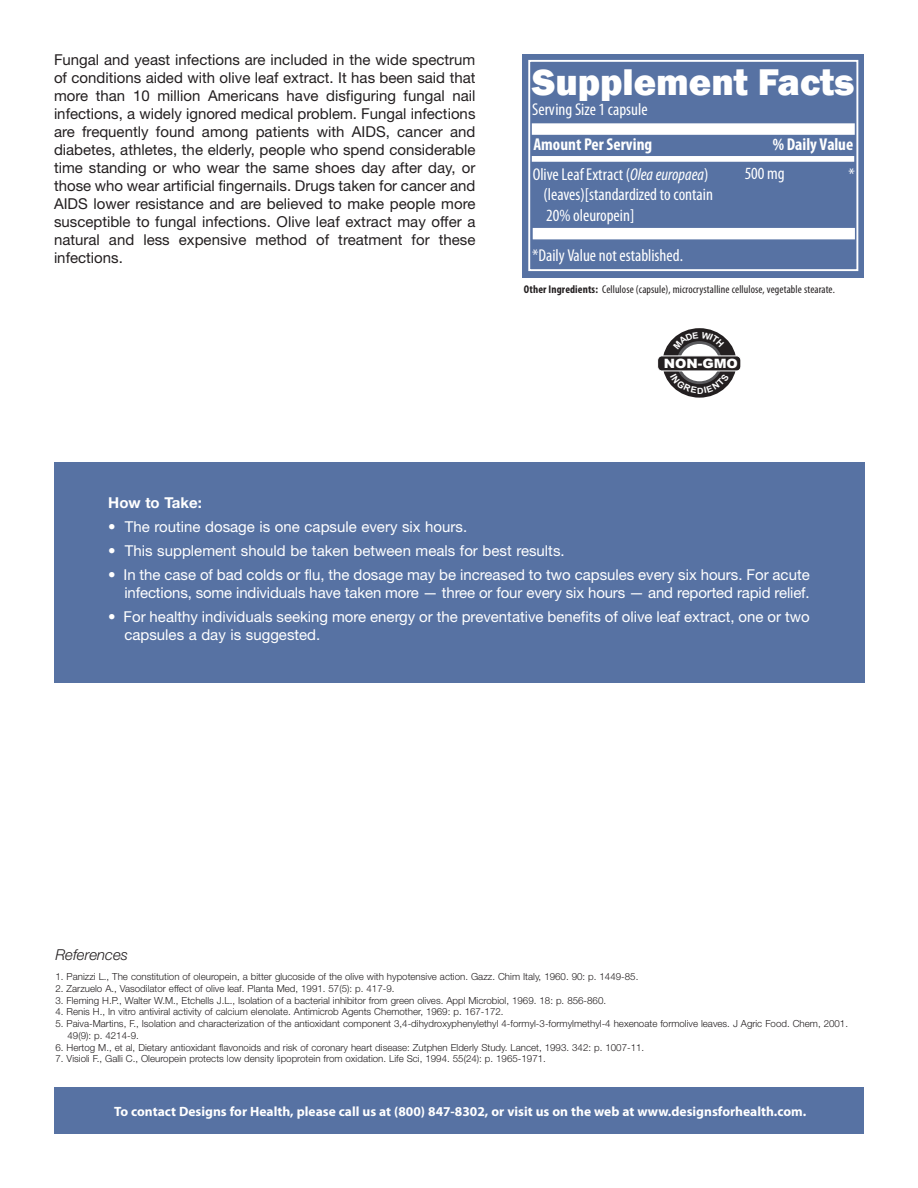
<style>
.page{position:relative;width:918px;height:1188px;background:#fff}
.page>*{position:absolute;margin:0;border:0;box-sizing:border-box;transform-origin:0 0}
.t1{font:800 38.25px "Franklin Gothic";color:#fff}
.t2{font:condensed 17.25px/20.7px "Myriad Pro";color:#fff}
.t3{font:700 condensed 17.25px "Myriad Pro";color:#fff}
.t4{font:15px/18px "Helvetica Neue LT Std";color:#231f20;text-align:justify}
.t5{font:15px "Helvetica Neue LT Std";color:#fff}
.t6{font:700 15px "Helvetica Neue LT Std";color:#fff}
.t7{font:italic 300 15px "Helvetica Neue LT Std";color:#231f20}
.t8{font:700 13.5px "Myriad Pro";color:#fff}
.t9{font:900 12.75px "Arial";color:#fff;scale:1.06 1}
.t10{font:condensed 11.25px "Myriad Pro";letter-spacing:.01em;color:#231f20}
.t11{font:300 9.75px "Helvetica Neue LT Std";color:#231f20}
.s1{font-style:italic}
.s2{font-weight:700}
</style>
<div class="page">
<div style="left:54px;top:1088px;width:810px;height:46px;background:#5772a3"></div>
<div style="left:54px;top:462px;width:810px;height:220px;background:#5772a3"></div>
<svg style="left:663px;top:328px;width:73px;height:70px"></svg>
<svg style="left:677px;top:341px;width:45px;height:43px"></svg>
<div style="left:680px;top:344px;width:39px;height:37px;background:#fff;border-radius:50%"></div>
<div style="left:658px;top:356px;width:83px;height:15px;background:#231f20;border-radius:4px"></div>
<div style="left:657px;top:356px;width:84px;height:15px;border:1px solid #fff;border-radius:4px"></div>
<div style="left:523px;top:54px;width:341px;height:224px;background:#5772a3"></div>
<div style="left:528px;top:60px;width:330px;height:211px;border:2px solid #fff"></div>
<div style="left:532px;top:123px;width:323px;height:12px;background:#fff"></div>
<div style="left:532px;top:156px;width:322px;height:6px;background:#fff"></div>
<div style="left:533px;top:228px;width:322px;height:11px;background:#fff"></div>
<svg style="left:673px;top:331px;width:51px;height:18px"></svg>
<svg style="left:670px;top:373px;width:59px;height:21px"></svg>
<p class="t4" style="left:54px;top:50px;width:423px">Fungal and yeast infections are included in the wide spectrum of conditions aided with olive leaf extract. It has been said that more than 10 million Americans have disfiguring fungal nail infections, a widely ignored medical problem. Fungal infections are frequently found among patients with AIDS, cancer and diabetes, athletes, the elderly, people who spend considerable time standing or who wear the same shoes day after day, or those who wear artificial fingernails. Drugs taken for cancer and AIDS lower resistance and are believed to make people more susceptible to fungal infections. Olive leaf extract may offer a natural and less expensive method of treatment for these infections.</p>
<h1 class="t1" style="left:532px;top:57px;width:324px">Supplement Facts</h1>
<h2 class="t2" style="left:532px;top:99px;width:117px">Serving Size 1 capsule</h2>
<h2 class="t3" style="left:533px;top:134px;width:120px">Amount Per Serving</h2>
<h2 class="t3" style="left:773px;top:133px;width:82px">% Daily Value</h2>
<h2 class="t2" style="left:543px;top:163px;width:171px;text-indent:-11px">Olive Leaf Extract (<span class="s1">Olea europaea</span>) (leaves)[standardized to contain<br>20% oleuropein]</h2>
<h2 class="t2" style="left:745px;top:163px;width:42px">500 mg</h2>
<h2 class="t2" style="left:849px;top:163px;width:8px">*</h2>
<h2 class="t2" style="left:532px;top:245px;width:152px">*Daily Value not established.</h2>
<p class="t10" style="left:524px;top:283px;width:313px"><span class="s2">Other Ingredients:</span> Cellulose (capsule), microcrystalline cellulose, vegetable stearate.</p>
<h3 class="t9" style="left:664px;top:354px;width:72px">NON-GMO</h3>
<p class="t6" style="left:108px;top:493px;width:95px">How to Take:</p>
<p class="t5" style="left:108px;top:518px;width:360px">• The routine dosage is one capsule every six hours.</p>
<p class="t5" style="left:108px;top:542px;width:458px">• This supplement should be taken between meals for best results.</p>
<p class="t5" style="left:108px;top:566px;width:703px">• In the case of bad colds or flu, the dosage may be increased to two capsules every six hours. For acute</p>
<p class="t5" style="left:124px;top:584px;width:687px">infections, some individuals have taken more — three or four every six hours — and reported rapid relief.</p>
<p class="t5" style="left:108px;top:608px;width:703px">• For healthy individuals seeking more energy or the preventative benefits of olive leaf extract, one or two</p>
<p class="t5" style="left:124px;top:626px;width:197px">capsules a day is suggested.</p>
<p class="t7" style="left:56px;top:945px;width:74px">References</p>
<p class="t11" style="left:56px;top:971px;width:584px">1. Panizzi L., The constitution of oleuropein, a bitter glucoside of the olive with hypotensive action. Gazz. Chim Italy, 1960. 90: p. 1449-85.</p>
<p class="t11" style="left:56px;top:983px;width:341px">2. Zarzuelo A., Vasodilator effect of olive leaf. Planta Med, 1991. 57(5): p. 417-9.</p>
<p class="t11" style="left:56px;top:994px;width:552px">3. Fleming H.P., Walter W.M., Etchells J.L., Isolation of a bacterial inhibitor from green olives. Appl Microbiol, 1969. 18: p. 856-860.</p>
<p class="t11" style="left:56px;top:1006px;width:450px">4. Renis H., In vitro antiviral activity of calcium elenolate. Antimicrob Agents Chemother, 1969: p. 167-172.</p>
<p class="t11" style="left:56px;top:1018px;width:794px">5. Paiva-Martins, F., Isolation and characterization of the antioxidant component 3,4-dihydroxyphenylethyl 4-formyl-3-formylmethyl-4 hexenoate formolive leaves. J Agric Food. Chem, 2001.</p>
<p class="t11" style="left:68px;top:1029px;width:73px">49(9): p. 4214-9.</p>
<p class="t11" style="left:56px;top:1041px;width:590px">6. Hertog M., et al, Dietary antioxidant flavonoids and risk of coronary heart disease: Zutphen Elderly Study. Lancet, 1993. 342: p. 1007-11.</p>
<p class="t11" style="left:56px;top:1053px;width:492px">7. Visioli F., Galli C., Oleuropein protects low density lipoprotein from oxidation. Life Sci, 1994. 55(24): p. 1965-1971.</p>
<p class="t8" style="left:114px;top:1103px;width:694px">To contact Designs for Health, please call us at (800) 847-8302, or visit us on the web at www.designsforhealth.com.</p>
</div>
